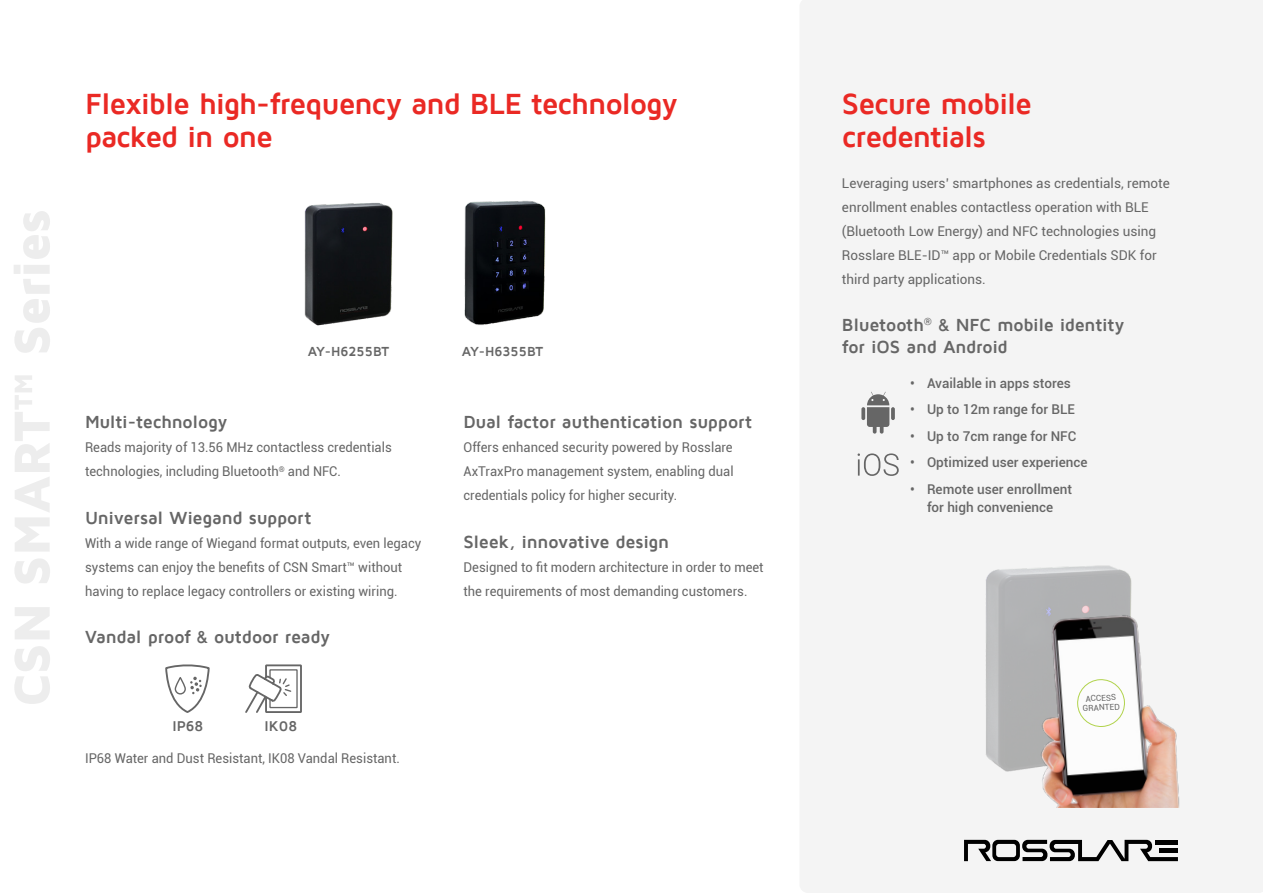
<style>
.page{position:relative;width:1263px;height:893px;background:#fff}
.page>*{position:absolute;margin:0;border:0;box-sizing:border-box;transform-origin:0 0}
.HEADING1{font:700 30px/33px "Maven Pro";letter-spacing:-.035em;color:#ea2924}
.Product_tytle{font:700 18px/21.6px "Maven Pro";letter-spacing:-.015em;color:#666}
.BODY{font:700 14.55px "Maven Pro";color:#666}
.BODY-2{font:13.5px/24px "Roboto";color:#666;scale:.96 1}
.BODY-3{font:13.5px/24px "Roboto";color:#666}
.product_bullets{font:500 13.5px "Roboto";color:#666}
.Product_tytle-2{font:700 13.5px "Maven Pro";color:#666}
.Product_tytle-3{font:700 10.5px "Maven Pro";color:#666}
.product_bullets-2{font:8.25px/9.3px "Roboto";color:#666;text-align:center}
.BODY-4{font:7.8px "Roboto";color:#666;scale:.96 1}
.s1{font-size:18px}
</style>
<div class="page">
<div style="left:800px;top:0;width:463px;height:893px;background:#f4f4f4"></div>
<svg style="left:165px;top:664px;width:45px;height:49px"></svg>
<div style="left:265px;top:664px;width:37px;height:49px;border:2px solid #666"></div>
<div style="left:269px;top:669px;width:29px;height:39px;border:1px solid #666"></div>
<svg style="left:245px;top:672px;width:47px;height:41px"></svg>
<svg style="left:964px;top:840px;width:214px;height:21px"></svg>
<img style="left:304px;top:203px;width:89px;height:123px">
<img style="left:464px;top:200px;width:82px;height:125px">
<img style="left:969px;top:545px;width:179px;height:248px">
<img style="left:1006px;top:596px;width:230px;height:212px">
<svg style="left:1077px;top:679px;width:48px;height:48px"></svg>
<svg style="left:861px;top:407px;width:4px;height:13px"></svg>
<svg style="left:891px;top:407px;width:4px;height:13px"></svg>
<svg style="left:867px;top:392px;width:22px;height:42px"></svg>
<svg style="left:857px;top:453px;width:42px;height:23px"></svg>
<p class="HEADING1" style="left:85px;top:88px;width:594px">Flexible high-frequency and BLE technology packed in one</p>
<p class="Product_tytle-2" style="left:308px;top:344px;width:83px">AY H- 6255BT</p>
<p class="Product_tytle" style="left:85px;top:412px;width:144px">Multi-technology</p>
<p class="BODY-2" style="left:288px;top:435px;width:110px;text-indent:-203px">Reads majority of 13.56 MHz contactless credentials and NFC.</p>
<p class="BODY-2" style="left:85px;top:459px;width:203px">technologies, including Bluetooth</p>
<p class="Product_tytle" style="left:85px;top:507px;width:228px">Universal Wiegand support</p>
<p class="BODY-2" style="left:85px;top:530px;width:352px">With a wide range of Wiegand format outputs, even legacy systems can enjoy the benefits of CSN Smart™ without having to replace legacy controllers or existing wiring.</p>
<p class="Product_tytle" style="left:85px;top:626px;width:247px">Vandal proof &amp; outdoor ready</p>
<p class="BODY-4" style="left:279px;top:464px;width:8px">®</p>
<p class="BODY" style="left:172px;top:718px;width:32px">IP68</p>
<p class="BODY" style="left:265px;top:718px;width:34px">IK08</p>
<p class="BODY-2" style="left:85px;top:745px;width:329px">IP68 Water and Dust Resistant IK, 08 Vandal Resistant.</p>
<p class="Product_tytle-2" style="left:462px;top:344px;width:83px">AY H- 6355BT</p>
<p class="Product_tytle" style="left:463px;top:412px;width:290px">Dual factor authentication support</p>
<p class="BODY-2" style="left:463px;top:435px;width:283px;text-align:justify">Offers enhanced security powered by Rosslare AxTraxPro management system, enabling dual credentials policy for higher security.</p>
<p class="Product_tytle" style="left:463px;top:531px;width:207px">Sleek, innovative design</p>
<p class="BODY-2" style="left:463px;top:554px;width:314px">Designed to fit modern architecture in order to meet the requirements of most demanding customers.</p>
<p class="HEADING1" style="left:842px;top:88px;width:192px">Secure mobile credentials</p>
<p class="BODY-3" style="left:842px;top:171px;width:329px">Leveraging users’ smartphones as credentials, remote enrollment enables contactless operation with BLE (Bluetooth Low Energy) and NFC technologies using Rosslare BLE-ID™ app or Mobile Credentials SDK for third party applications.</p>
<p class="Product_tytle" style="left:956px;top:314px;width:170px">NFC mobile identity</p>
<p class="Product_tytle-3" style="left:924px;top:316px;width:27px">® <span class="s1">&amp;</span></p>
<p class="Product_tytle" style="left:842px;top:314px;width:167px">Bluetooth<br>for iOS and Android</p>
<p class="product_bullets" style="left:927px;top:373px;width:145px">Available in apps stores</p>
<p class="product_bullets" style="left:910px;top:373px;width:6px">•</p>
<p class="product_bullets" style="left:910px;top:400px;width:6px">•</p>
<p class="product_bullets" style="left:927px;top:400px;width:149px">Up to 12m range for BLE</p>
<p class="product_bullets" style="left:910px;top:426px;width:6px">•</p>
<p class="product_bullets" style="left:927px;top:426px;width:151px">Up to 7cm range for NFC</p>
<p class="product_bullets" style="left:910px;top:453px;width:6px">•</p>
<p class="product_bullets" style="left:927px;top:453px;width:162px">Optimized user experience</p>
<p class="product_bullets" style="left:910px;top:479px;width:6px">•</p>
<p class="product_bullets" style="left:927px;top:479px;width:146px">Remote user enrollment</p>
<p class="product_bullets" style="left:927px;top:497px;width:128px">for high convenience</p>
<p class="product_bullets-2" style="left:1082px;top:694px;width:39px;rotate:-3deg">ACCESS<br>GRANTED</p>
</div>
